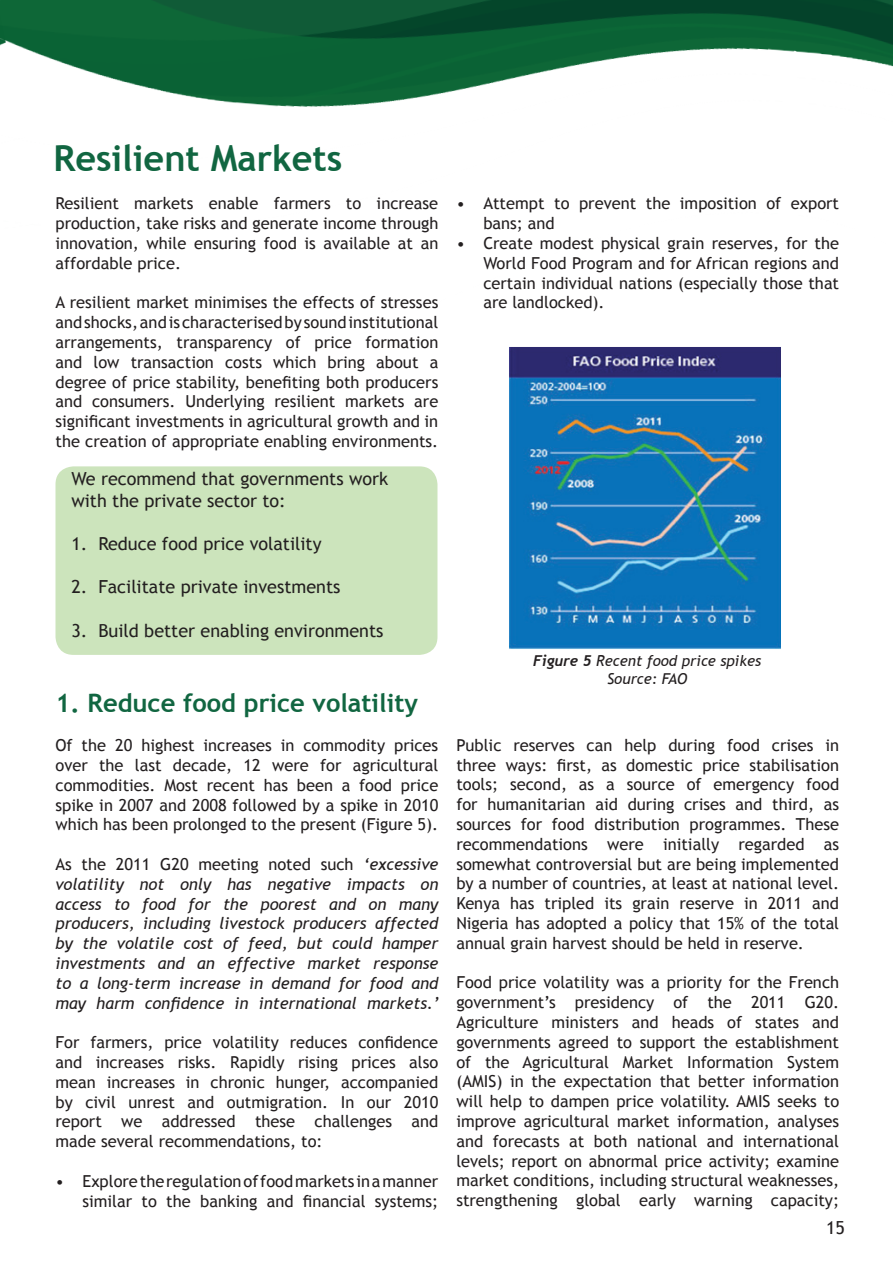
<style>
.page{position:relative;width:893px;height:1263px;background:#fff}
.page>*{position:absolute;margin:0;border:0;box-sizing:border-box;transform-origin:0 0}
.t1{font:700 36px "Trebuchet MS";color:#116641}
.t2{font:700 25.5px "Trebuchet MS";color:#116641}
.t3{font:18px/21.6px "Trebuchet MS";color:#231f20}
.t4{font:16.5px/19.8px "Trebuchet MS";color:#231f20;text-align:justify}
.t5{font:italic 16.5px/19.8px "Trebuchet MS";color:#231f20;text-align:justify}
.t6{font:italic 15px/18px "Trebuchet MS";color:#231f20;text-align:center}
.s1{font-style:normal}
.s2{font-family:"Trebuchet";font-weight:700}
</style>
<div class="page">
<img style="left:0;top:0;width:893px;height:478px">
<div style="left:56px;top:466px;width:381px;height:189px;background:#cce4bc;border-radius:18px"></div>
<img style="left:508px;top:346px;width:274px;height:303px">
<h1 class="t1" style="left:53px;top:135px;width:290px">Resilient Markets</h1>
<p class="t4" style="left:56px;top:194px;width:384px">Resilient markets enable farmers to increase production, take risks and generate income through innovation, while ensuring food is available at an affordable price.</p>
<p class="t4" style="left:56px;top:293px;width:384px">A resilient market minimises the effects of stresses and shocks, and is characterised by sound institutional arrangements, transparency of price formation and low transaction costs which bring about a degree of price stability, benefiting both producers and consumers. Underlying resilient markets are significant investments in agricultural growth and in the creation of appropriate enabling environments.</p>
<p class="t3" style="left:71px;top:468px;width:318px">We recommend that governments work with the private sector to:</p>
<p class="t3" style="left:71px;top:533px;width:252px">1. Reduce food price volatility</p>
<p class="t3" style="left:71px;top:576px;width:271px">2. Facilitate private investments</p>
<p class="t3" style="left:71px;top:620px;width:314px">3. Build better enabling environments</p>
<h2 class="t2" style="left:56px;top:687px;width:364px">1. Reduce food price volatility</h2>
<p class="t4" style="left:56px;top:736px;width:384px">Of the 20 highest increases in commodity prices over the last decade, 12 were for agricultural commodities. Most recent has been a food price spike in 2007 and 2008 followed by a spike in 2010 which has been prolonged to the present (Figure 5).</p>
<p class="t5" style="left:56px;top:854px;width:385px"><span class="s1">As the 2011 G20 meeting noted such</span> ‘excessive volatility not only has negative impacts on access to food for the poorest and on many producers, including livestock producers affected by the volatile cost of feed, but could hamper investments and an effective market response to a long-term increase in demand for food and may harm confidence in international markets.’</p>
<p class="t4" style="left:56px;top:1033px;width:384px">For farmers, price volatility reduces confidence and increases risks. Rapidly rising prices also mean increases in chronic hunger, accompanied by civil unrest and outmigration. In our 2010 report we addressed these challenges and made several recommendations, to:</p>
<p class="t4" style="left:56px;top:1171px;width:384px;text-align:right">• Explore the regulation of food markets in a manner similar to the banking and financial systems;</p>
<p class="t4" style="left:483px;top:194px;width:357px;text-indent:-27px">• Attempt to prevent the imposition of export bans; and</p>
<p class="t4" style="left:483px;top:233px;width:357px;text-indent:-27px">• Create modest physical grain reserves, for the World Food Program and for African regions and certain individual nations (especially those that are landlocked).</p>
<p class="t6" style="left:533px;top:652px;width:230px"><span class="s2">Figure 5</span> Recent food price spikes<br>Source: FAO</p>
<p class="t4" style="left:456px;top:735px;width:384px">Public reserves can help during food crises in three ways: first, as domestic price stabilisation tools; second, as a source of emergency food for humanitarian aid during crises and third, as sources for food distribution programmes. These recommendations were initially regarded as somewhat controversial but are being implemented by a number of countries, at least at national level.<br>Kenya has tripled its grain reserve in 2011 and Nigeria has adopted a policy that 15% of the total annual grain harvest should be held in reserve.</p>
<p class="t4" style="left:456px;top:973px;width:384px">Food price volatility was a priority for the French government’s presidency of the 2011 G20.<br>Agriculture ministers and heads of states and governments agreed to support the establishment of the Agricultural Market Information System (AMIS) in the expectation that better information will help to dampen price volatility. AMIS seeks to improve agricultural market information, analyses and forecasts at both national and international levels; report on abnormal price activity; examine market conditions, including structural weaknesses, strengthening global early warning capacity;</p>
<p class="t3" style="left:826px;top:1217px;width:20px">15</p>
</div>
